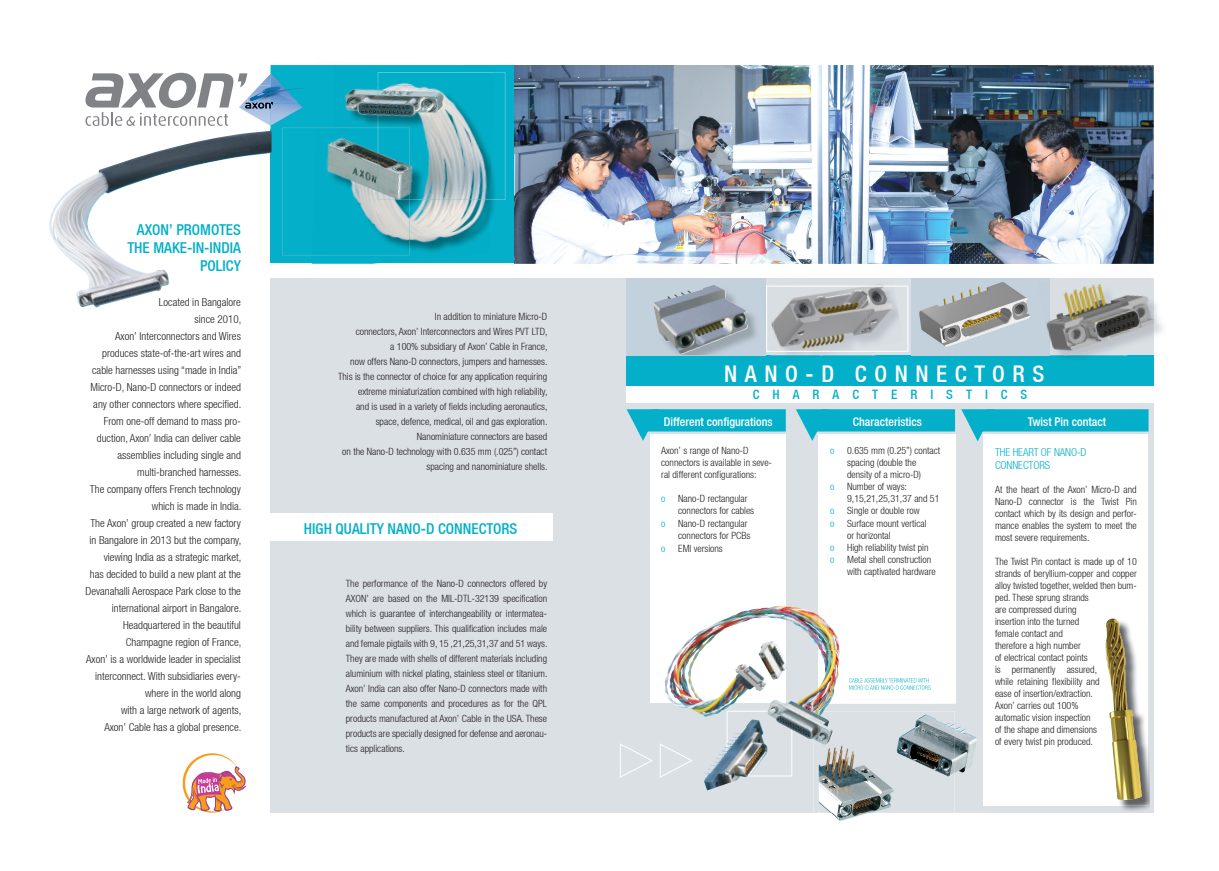
<style>
.page{position:relative;width:1219px;height:871px;background:#fff}
.page>*{position:absolute;margin:0;border:0;box-sizing:border-box;transform-origin:0 0}
.t1{font:500 condensed 23px "Helvetica Neue LT";letter-spacing:.33em;color:#fff}
.t2{font:500 condensed 15px/18px "Helvetica Neue LT";color:#04b0c9;text-align:right}
.t3{font:500 condensed 13px "Helvetica Neue LT";letter-spacing:1em;color:#04b0c9}
.t4{font:500 condensed 12px "Helvetica Neue LT";color:#fff}
.t5{font:300 condensed 11px/17px "Helvetica Neue LT";color:#231f20;text-align:right}
.t6{font:300 condensed 11px/13.2px "Helvetica Neue LT";letter-spacing:-.01em;color:#04b0c9}
.t7{font:300 condensed 10px/12px "Helvetica Neue LT";color:#231f20}
.t8{font:300 condensed 10px "Helvetica Neue LT";color:#04b0c9}
</style>
<div class="page">
<div style="left:271px;top:264px;width:883px;height:548px;background:#dbe0e5"></div>
<div style="left:650px;top:434px;width:135px;height:268px;background:#fff"></div>
<div style="left:819px;top:434px;width:137px;height:269px;background:#fff"></div>
<div style="left:984px;top:434px;width:164px;height:371px;background:#fff"></div>
<div style="left:626px;top:386px;width:528px;height:17px;background:#fff"></div>
<div style="left:268px;top:513px;width:285px;height:27px;background:#fff"></div>
<img style="left:1107px;top:699px;width:43px;height:112px">
<img style="left:1117px;top:623px;width:20px;height:130px">
<img style="left:1105px;top:618px;width:12px;height:35px">
<svg style="left:1114px;top:763px;width:1px;height:12px"></svg>
<img style="left:1111px;top:727px;width:3px;height:36px">
<img style="left:1109px;top:691px;width:24px;height:36px">
<img style="left:1107px;top:620px;width:19px;height:72px">
<svg style="left:961px;top:409px;width:187px;height:32px"></svg>
<svg style="left:796px;top:409px;width:159px;height:32px"></svg>
<svg style="left:627px;top:409px;width:159px;height:32px"></svg>
<div style="left:626px;top:355px;width:528px;height:31px;background:#04b0c9"></div>
<div style="left:626px;top:264px;width:140px;height:91px;background:#c3d1dc"></div>
<img style="left:653px;top:285px;width:95px;height:69px">
<div style="left:911px;top:264px;width:139px;height:91px;background:#c3d1dc"></div>
<img style="left:919px;top:282px;width:111px;height:65px">
<img style="left:872px;top:351px;width:33px;height:1px">
<img style="left:821px;top:355px;width:52px;height:1px">
<img style="left:766px;top:320px;width:8px;height:32px">
<img style="left:774px;top:287px;width:98px;height:68px">
<img style="left:861px;top:287px;width:38px;height:59px">
<img style="left:774px;top:355px;width:47px;height:1px">
<div style="left:271px;top:264px;width:883px;height:14px;background:#fff"></div>
<img style="left:514px;top:65px;width:640px;height:199px">
<svg style="left:182px;top:753px;width:65px;height:59px"></svg>
<img style="left:1049px;top:355px;width:76px;height:3px">
<img style="left:1091px;top:284px;width:10px;height:2px">
<img style="left:1046px;top:321px;width:3px;height:12px">
<img style="left:1154px;top:302px;width:7px;height:33px">
<img style="left:1050px;top:286px;width:104px;height:69px">
<img style="left:1051px;top:355px;width:15px;height:3px">
<img style="left:1049px;top:320px;width:1px;height:19px">
<img style="left:271px;top:65px;width:45px;height:7px">
<img style="left:49px;top:180px;width:223px;height:127px">
<div style="left:727px;top:710px;width:65px;height:65px;border:1px solid #fff"></div>
<svg style="left:620px;top:743px;width:33px;height:35px"></svg>
<svg style="left:660px;top:744px;width:33px;height:34px"></svg>
<div style="left:766px;top:285px;width:142px;height:66px;border:1px solid #fff"></div>
<img style="left:333px;top:65px;width:162px;height:7px">
<img style="left:316px;top:65px;width:17px;height:7px">
<img style="left:312px;top:255px;width:154px;height:9px">
<img style="left:84px;top:72px;width:525px;height:183px">
<img style="left:409px;top:200px;width:81px;height:55px">
<img style="left:378px;top:85px;width:112px;height:115px">
<img style="left:665px;top:607px;width:105px;height:110px">
<img style="left:955px;top:650px;width:35px;height:156px">
<img style="left:849px;top:650px;width:107px;height:53px">
<img style="left:984px;top:650px;width:6px;height:155px">
<svg style="left:813px;top:703px;width:142px;height:110px"></svg>
<img style="left:819px;top:710px;width:136px;height:112px">
<img style="left:849px;top:678px;width:80px;height:4px">
<img style="left:849px;top:685px;width:82px;height:4px">
<img style="left:819px;top:650px;width:21px;height:94px">
<h2 class="t2" style="left:127px;top:220px;width:115px">AXON’ PROMOTES<br>THE MAKE-IN-INDIA<br>POLICY</h2>
<p class="t5" style="left:85px;top:293px;width:157px">Located in Bangalore<br>since 2010,<br>Axon’ Interconnectors and Wires produces state-of-the-art wires and cable harnesses using “made in India” Micro-D, Nano-D connectors or indeed any other connectors where specified.<br>From one-off demand to mass pro&shy;duction, Axon’ India can deliver cable assemblies including single and multi-branched harnesses.<br>The company offers French technology which is made in India.<br>The Axon’ group created a new factory in Bangalore in 2013 but the company, viewing India as a strategic market,<br>has decided to build a new plant at the Devanahalli Aerospace Park close to the international airport in Bangalore.<br>Headquartered in the beautiful Champagne region of France,<br>Axon’ is a worldwide leader in specialist interconnect. With subsidiaries every&shy;where in the world along<br>with a large network of agents,<br>Axon’ Cable has a global presence.</p>
<p class="t7" style="left:338px;top:309px;width:211px;line-height:15px;text-align:right">In addition to miniature Micro-D<br>connectors, Axon’ Interconnectors and Wires PVT LTD,<br>a 100% subsidiary of Axon’ Cable in France,<br>now offers Nano-D connectors, jumpers and harnesses.<br>This is the connector of choice for any application requiring extreme miniaturization combined with high reliability,<br>and is used in a variety of fields including aeronautics, space, defence, medical, oil and gas exploration.<br>Nanominiature connectors are based<br>on the Nano-D technology with 0.635 mm (.025”) contact spacing and nanominiature shells.</p>
<h2 class="t2" style="left:304px;top:519px;width:215px">HIGH QUALITY NANO-D CONNECTORS</h2>
<p class="t7" style="left:346px;top:575px;width:203px;line-height:15px;text-align:justify">The performance of the Nano-D connectors offered by AXON’ are based on the MIL-DTL-32139 specification which is guarantee of interchangeability or intermatea&shy;bility between suppliers. This qualification includes male and female pigtails with 9, 15 ,21,25,31,37 and 51 ways.<br>They are made with shells of different materials including aluminium with nickel plating, stainless steel or titanium.<br>Axon’ India can also offer Nano-D connectors made with the same components and procedures as for the QPL products manufactured at Axon’ Cable in the USA. These products are specially designed for defense and aeronau&shy;tics applications.</p>
<h1 class="t1" style="left:724px;top:360px;width:322px">NANO-D CONNECTORS</h1>
<h3 class="t3" style="left:753px;top:386px;width:276px">CHARACTERISTICS</h3>
<p class="t4" style="left:664px;top:414px;width:110px">Different configurations</p>
<p class="t4" style="left:853px;top:414px;width:71px">Characteristics</p>
<p class="t4" style="left:1028px;top:414px;width:80px">Twist Pin contact</p>
<p class="t7" style="left:661px;top:444px;width:112px">Axon’ s range of Nano-D connectors is available in seve&shy;ral different configurations:</p>
<p class="t8" style="left:661px;top:493px;width:6px">o</p>
<p class="t7" style="left:678px;top:492px;width:77px">Nano-D rectangular connectors for cables</p>
<p class="t8" style="left:661px;top:517px;width:6px">o</p>
<p class="t7" style="left:678px;top:516px;width:74px">Nano-D rectangular connectors for PCBs</p>
<p class="t8" style="left:661px;top:542px;width:6px">o</p>
<p class="t7" style="left:678px;top:542px;width:46px">EMI versions</p>
<p class="t8" style="left:830px;top:445px;width:6px">o</p>
<p class="t7" style="left:847px;top:444px;width:95px">0.635 mm (0.25”) contact spacing (double the density of a micro-D)</p>
<p class="t8" style="left:830px;top:481px;width:6px">o</p>
<p class="t7" style="left:847px;top:480px;width:94px">Number of ways:<br>9,15,21,25,31,37 and 51</p>
<p class="t8" style="left:830px;top:505px;width:6px">o</p>
<p class="t7" style="left:847px;top:504px;width:74px">Single or double row</p>
<p class="t8" style="left:830px;top:517px;width:6px">o</p>
<p class="t7" style="left:847px;top:516px;width:81px">Surface mount vertical or horizontal</p>
<p class="t8" style="left:830px;top:541px;width:6px">o</p>
<p class="t7" style="left:847px;top:540px;width:83px">High reliability twist pin</p>
<p class="t8" style="left:830px;top:553px;width:6px">o</p>
<p class="t7" style="left:847px;top:552px;width:90px">Metal shell construction with captivated hardware</p>
<p class="t6" style="left:995px;top:445px;width:93px">THE HEART OF NANO-D<br>CONNECTORS</p>
<p class="t7" style="left:995px;top:483px;width:143px;text-align:justify">At the heart of the Axon’ Micro-D and Nano-D connector is the Twist Pin contact which by its design and perfor&shy;mance enables the system to meet the most severe requirements.</p>
<p class="t7" style="left:995px;top:555px;width:143px">The Twist Pin contact is made up of 10 strands of beryllium-copper and copper alloy twisted together, welded then bum&shy;ped. These sprung strands<br>are compressed during<br>insertion into the turned<br>female contact and<br>therefore a high number<br>of electrical contact points<br>is permanently assured,<br>while retaining flexibility and<br>ease of insertion/extraction.<br>Axon’ carries out 100%<br>automatic vision inspection<br>of the shape and dimensions<br>of every twist pin produced.</p>
</div>
